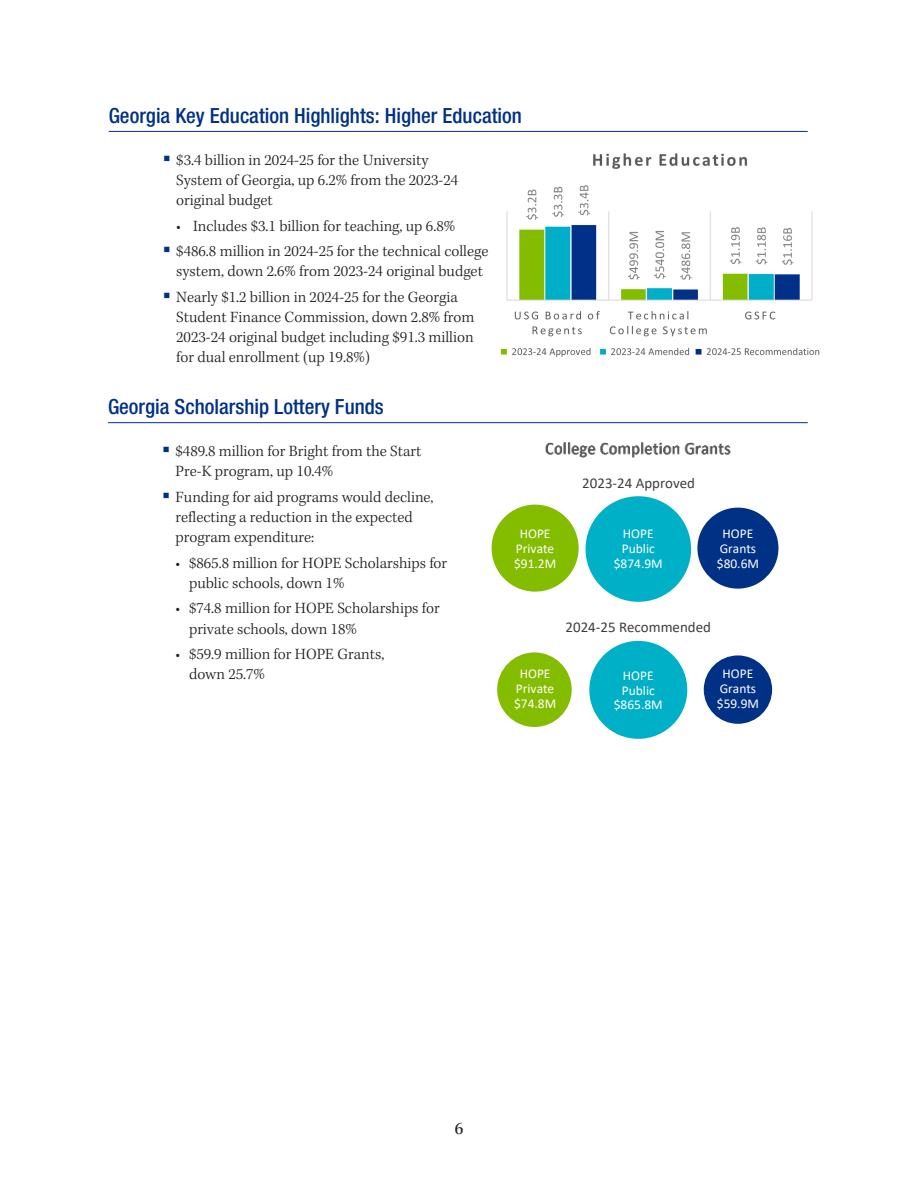
<style>
.page{position:relative;width:918px;height:1188px;background:#fff}
.page>*{position:absolute;margin:0;border:0;box-sizing:border-box;transform-origin:0 0}
.subheads{font:500 condensed 20.85px "Helvetica Neue LT Pro";color:#003185}
.t1{font:18px "Kepler Std";color:#231f20}
.bullet_1{font:300 16.05px/20.1px "Kepler Std";color:#231f20}
.bullet2{font:300 16.05px/20.1px "Kepler Std";color:#231f20}
.italic{font:15px "Calibri";color:#3e3e3f}
.italic-2{font:13.5px/15px "Calibri";color:#fff;text-align:center}
.s1{color:#003185}
</style>
<div class="page">
<hr style="left:109px;top:131px;width:699px;height:1px;background:#003185">
<img style="left:500px;top:153px;width:320px;height:204px">
<hr style="left:108px;top:422px;width:700px;height:1px;background:#003185">
<img style="left:545px;top:442px;width:186px;height:16px">
<div style="left:492px;top:505px;width:87px;height:87px;background:#84bd00;border-radius:50%"></div>
<div style="left:497px;top:652px;width:75px;height:75px;background:#84bd00;border-radius:50%"></div>
<div style="left:586px;top:496px;width:105px;height:106px;background:#00b0c7;border-radius:50%"></div>
<div style="left:589px;top:641px;width:98px;height:98px;background:#00b0c7;border-radius:50%"></div>
<div style="left:697px;top:508px;width:81px;height:81px;background:#003185;border-radius:50%"></div>
<div style="left:704px;top:655px;width:68px;height:69px;background:#003185;border-radius:50%"></div>
<p class="subheads" style="left:109px;top:103px;width:415px">Georgia Key Education Highlights: Higher Education</p>
<p class="bullet_1" style="left:176px;top:150px;width:283px;text-indent:-13px"><span class="s1">▪</span> $3.4 billion in 2024-25 for the University<br>System of Georgia, up 6.2% from the 2023-24 original budget</p>
<p class="bullet2" style="left:176px;top:216px;width:280px">• Includes $3.1 billion for teaching, up 6.8%</p>
<p class="bullet_1" style="left:163px;top:242px;width:327px;text-align:center"><span class="s1">▪</span> $486.8 million in 2024-25 for the technical college system, down 2.6% from 2023-24 original budget</p>
<p class="bullet_1" style="left:176px;top:288px;width:300px;text-indent:-13px"><span class="s1">▪</span> Nearly $1.2 billion in 2024-25 for the Georgia Student Finance Commission, down 2.8% from 2023-24 original budget including $91.3 million for dual enrollment (up 19.8%)</p>
<p class="subheads" style="left:108px;top:394px;width:277px">Georgia Scholarship Lottery Funds</p>
<p class="bullet_1" style="left:176px;top:442px;width:247px;text-indent:-13px"><span class="s1">▪</span> $489.8 million for Bright from the Start<br>Pre-K program, up 10.4%</p>
<p class="bullet_1" style="left:176px;top:487px;width:260px;text-indent:-13px"><span class="s1">▪</span> Funding for aid programs would decline, reflecting a reduction in the expected program expenditure:</p>
<p class="bullet2" style="left:189px;top:553px;width:260px;text-indent:-13px">• $865.8 million for HOPE Scholarships for public schools, down 1%</p>
<p class="bullet2" style="left:189px;top:599px;width:252px;text-indent:-13px">• $74.8 million for HOPE Scholarships for private schools, down 18%</p>
<p class="bullet2" style="left:189px;top:645px;width:197px;text-indent:-13px">• $59.9 million for HOPE Grants, down 25.7%</p>
<p class="italic-2" style="left:514px;top:526px;width:44px">HOPE<br>Private $91.2M</p>
<p class="italic-2" style="left:514px;top:666px;width:44px">HOPE<br>Private $74.8M</p>
<p class="italic" style="left:582px;top:472px;width:114px">2023-24 Approved</p>
<p class="italic-2" style="left:614px;top:526px;width:50px">HOPE<br>Public $874.9M</p>
<p class="italic-2" style="left:717px;top:525px;width:44px">HOPE<br>Grants $80.6M</p>
<p class="italic" style="left:566px;top:616px;width:147px">2024-25 Recommended</p>
<p class="italic-2" style="left:614px;top:667px;width:50px">HOPE<br>Public $865.8M</p>
<p class="italic-2" style="left:717px;top:666px;width:44px">HOPE<br>Grants $59.9M</p>
<p class="t1" style="left:455px;top:1118px;width:10px">6</p>
</div>
